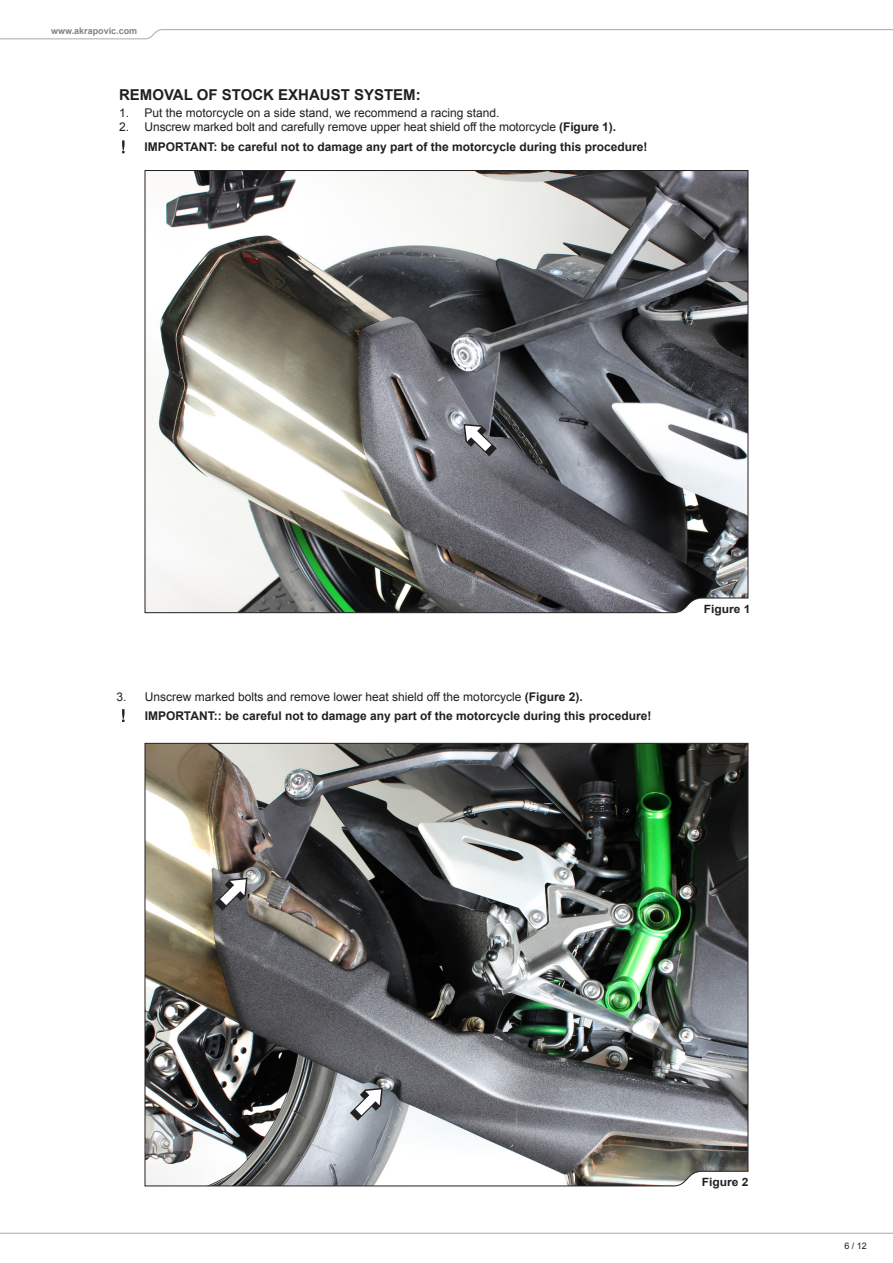
<style>
.page{position:relative;width:893px;height:1263px;background:#fff}
.page>*{position:absolute;margin:0;border:0;box-sizing:border-box;transform-origin:0 0}
.t1{font:700 15px "Arial";color:#231f20}
.body_txt_bold{font:12px "Arial";color:#231f20}
.body_txt_bold-2{font:700 12px "Arial";color:#231f20}
.body_txt_bold-3{font:700 11.4px "Arial";color:#231f20;scale:1.05 1}
.t2{font:700 9px "Arial";color:#808285}
.t3{font:9px "Arial";color:#231f20}
.s1{font-weight:700}
</style>
<div class="page">
<svg style="left:0;top:29px;width:893px;height:10px"></svg>
<svg style="left:0;top:1232px;width:893px;height:2px;background:#d2d3d5"></svg>
<svg style="left:144px;top:170px;width:605px;height:443px"></svg>
<img style="left:144px;top:742px;width:605px;height:445px">
<svg style="left:463px;top:424px;width:34px;height:32px"></svg>
<svg style="left:215px;top:878px;width:33px;height:32px"></svg>
<svg style="left:350px;top:1088px;width:33px;height:33px"></svg>
<svg style="left:122px;top:709px;width:3px;height:13px"></svg>
<svg style="left:122px;top:140px;width:3px;height:13px"></svg>
<p class="t2" style="left:51px;top:25px;width:88px">www.akrapovic.com</p>
<p class="t1" style="left:119px;top:84px;width:303px">REMOVAL OF STOCK EXHAUST SYSTEM:</p>
<p class="body_txt_bold" style="left:119px;top:105px;width:12px">1.</p>
<p class="body_txt_bold" style="left:119px;top:119px;width:12px">2.</p>
<p class="body_txt_bold" style="left:145px;top:105px;width:356px">Put the motorcycle on a side stand, we recommend a racing stand.</p>
<p class="body_txt_bold" style="left:145px;top:119px;width:473px">Unscrew marked bolt and carefully remove upper heat shield off the motorcycle <span class="s1">(Figure 1).</span></p>
<p class="body_txt_bold-2" style="left:145px;top:139px;width:504px">IMPORTANT: be careful not to damage any part of the motorcycle during this procedure!</p>
<p class="body_txt_bold" style="left:117px;top:689px;width:12px">3.</p>
<p class="body_txt_bold" style="left:145px;top:689px;width:439px">Unscrew marked bolts and remove lower heat shield off the motorcycle <span class="s1">(Figure 2).</span></p>
<p class="body_txt_bold-2" style="left:145px;top:708px;width:508px">IMPORTANT:: be careful not to damage any part of the motorcycle during this procedure!</p>
<p class="body_txt_bold-3" style="left:704px;top:601px;width:46px">Figure 1</p>
<p class="body_txt_bold-3" style="left:702px;top:1175px;width:46px">Figure 2</p>
<p class="t3" style="left:844px;top:1240px;width:24px">6 / 12</p>
</div>
